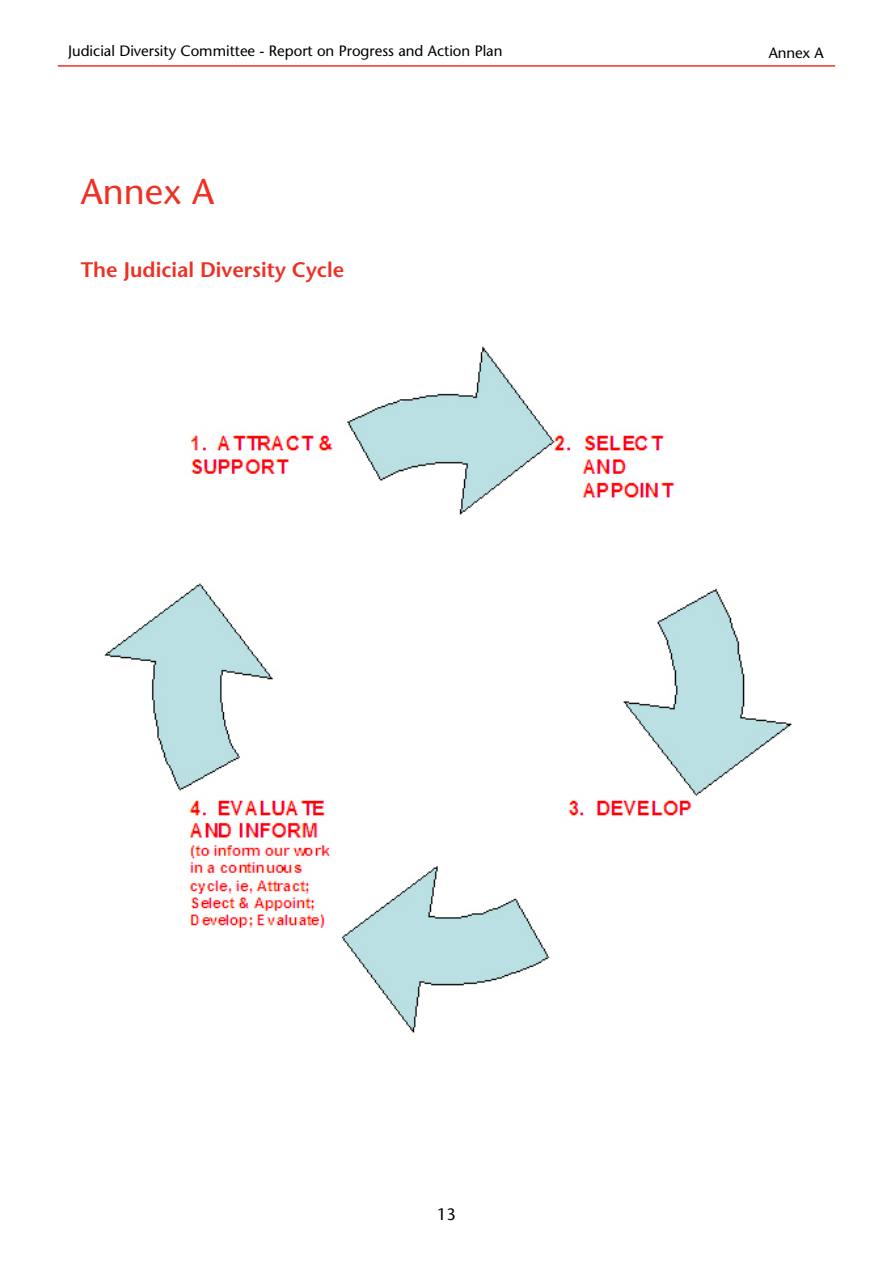
<style>
.page{position:relative;width:893px;height:1263px;background:#fff}
.page>*{position:absolute;margin:0;border:0;box-sizing:border-box;transform-origin:0 0}
.t1{font:500 36px "Stone Sans Std";color:#ee3124}
.t2{font:600 21px "Stone Sans Std";color:#ee3124}
.t3{font:500 16.5px "Stone Sans Std";color:#000}
.t4{font:500 15px "Stone Sans Std";color:#000}
</style>
<div class="page">
<hr style="left:58px;top:65px;width:777px;height:2px;background:#ee3124">
<img style="left:104px;top:346px;width:688px;height:687px">
<p class="t4" style="left:68px;top:42px;width:436px">Judicial Diversity Committee - Report on Progress and Action Plan</p>
<p class="t4" style="left:769px;top:44px;width:56px">Annex A</p>
<h1 class="t1" style="left:81px;top:170px;width:135px">Annex A</h1>
<p class="t2" style="left:81px;top:257px;width:265px">The Judicial Diversity Cycle</p>
<p class="t3" style="left:437px;top:1204px;width:20px">13</p>
</div>
